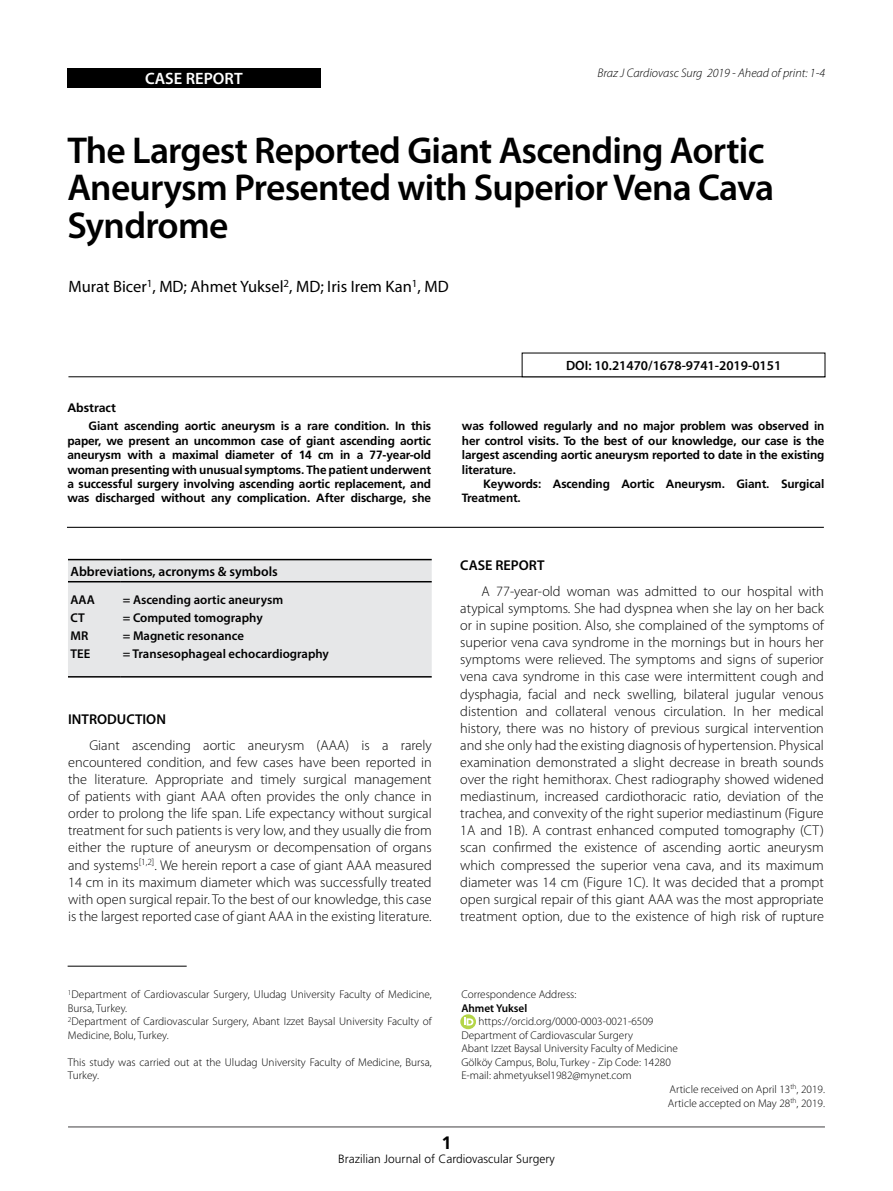
<style>
.page{position:relative;width:893px;height:1191px;background:#fff}
.page>*{position:absolute;margin:0;border:0;box-sizing:border-box;transform-origin:0 0}
.t1{font:600 37.5px/37.5px "Myriad Pro";letter-spacing:-.02em;color:#000}
.t2{font:700 18px "Frutiger";color:#000}
.t3{font:16.5px "Myriad Pro";color:#000}
.t4{font:600 16.5px "Myriad Pro";color:#fff}
.t5{font:300 14.25px/17.1px "Myriad Pro";color:#000;text-align:justify}
.t6{font:600 14.25px "Myriad Pro";color:#000}
.t7{font:600 13.5px "Myriad Pro";color:#000}
.t8{font:600 12.75px/18px "Myriad Pro";color:#000}
.t9{font:italic 300 12.45px "Myriad Pro";color:#000}
.t10{font:700 12.3px "Frutiger";color:#000}
.t11{font:700 12px/14.4px "Frutiger";letter-spacing:-.01em;color:#000;text-align:justify}
.t12{font:300 12px "Frutiger";color:#000}
.t13{font:300 11.25px/13.5px "Myriad Pro";color:#000}
.t14{font:600 11.25px "Myriad Pro";color:#000}
</style>
<div class="page">
<hr style="left:68px;top:1126px;width:757px;height:1px;background:#414042">
<div style="left:67px;top:68px;width:254px;height:20px;background:#000"></div>
<hr style="left:67px;top:527px;width:757px;height:1px;background:#000">
<hr style="left:68px;top:376px;width:757px;height:1px;background:#000">
<hr style="left:68px;top:965px;width:119px;height:1px;background:#000">
<svg style="left:460px;top:1014px;width:16px;height:15px"></svg>
<svg style="left:465px;top:1017px;width:8px;height:8px"></svg>
<div style="left:68px;top:560px;width:364px;height:116px;background:#e6e7e8"></div>
<hr style="left:68px;top:559px;width:52px;height:1px;background:#000">
<hr style="left:120px;top:559px;width:312px;height:1px;background:#000">
<hr style="left:68px;top:581px;width:52px;height:1px;background:#000">
<hr style="left:120px;top:581px;width:312px;height:1px;background:#000">
<hr style="left:68px;top:676px;width:52px;height:1px;background:#000">
<hr style="left:120px;top:676px;width:312px;height:1px;background:#000">
<p class="t4" style="left:145px;top:69px;width:99px">CASE REPORT</p>
<p class="t9" style="left:597px;top:66px;width:229px">Braz J Cardiovasc Surg 2019 - Ahead of print: 1-4</p>
<h1 class="t1" style="left:67px;top:132px;width:708px">The Largest Reported Giant Ascending Aortic<br>Aneurysm Presented with Superior Vena Cava<br>Syndrome</h1>
<p class="t3" style="left:69px;top:278px;width:382px">Murat Bicer<sup>1</sup>, MD; Ahmet Yuksel<sup>2</sup>, MD; Iris Irem Kan<sup>1</sup>, MD</p>
<p class="t7" style="left:566px;top:357px;width:217px">DOI: 10.21470/1678-9741-2019-0151</p>
<p class="t10" style="left:67px;top:400px;width:50px">Abstract</p>
<p class="t11" style="left:67px;top:419px;width:365px;text-indent:21px">Giant ascending aortic aneurysm is a rare condition. In this paper, we present an uncommon case of giant ascending aortic aneurysm with a maximal diameter of 14 cm in a 77-year-old woman presenting with unusual symptoms. The patient underwent a successful surgery involving ascending aortic replacement, and was discharged without any complication. After discharge, she</p>
<p class="t11" style="left:462px;top:419px;width:364px">was followed regularly and no major problem was observed in her control visits. To the best of our knowledge, our case is the largest ascending aortic aneurysm reported to date in the existing literature.</p>
<p class="t11" style="left:462px;top:476px;width:364px;text-indent:21px">Keywords: Ascending Aortic Aneurysm. Giant. Surgical<br>Treatment.</p>
<p class="t7" style="left:71px;top:564px;width:209px">Abbreviations, acronyms &amp; symbols</p>
<p class="t8" style="left:71px;top:591px;width:26px">AAA<br>CT<br>MR<br>TEE</p>
<p class="t8" style="left:123px;top:591px;width:208px">= Ascending aortic aneurysm<br>= Computed tomography<br>= Magnetic resonance<br>= Transesophageal echocardiography</p>
<p class="t6" style="left:68px;top:711px;width:99px">INTRODUCTION</p>
<p class="t5" style="left:68px;top:737px;width:365px;text-indent:21px">Giant ascending aortic aneurysm (AAA) is a rarely encountered condition, and few cases have been reported in the literature. Appropriate and timely surgical management of patients with giant AAA often provides the only chance in order to prolong the life span. Life expectancy without surgical treatment for such patients is very low, and they usually die from either the rupture of aneurysm or decompensation of organs and systems<sup>[1,2]</sup>. We herein report a case of giant AAA measured 14 cm in its maximum diameter which was successfully treated with open surgical repair. To the best of our knowledge, this case is the largest reported case of giant AAA in the existing literature.</p>
<p class="t13" style="left:68px;top:988px;width:365px"><sup>1</sup>Department of Cardiovascular Surgery, Uludag University Faculty of Medicine, Bursa, Turkey.<br><sup>2</sup>Department of Cardiovascular Surgery, Abant Izzet Baysal University Faculty of Medicine, Bolu, Turkey.</p>
<p class="t13" style="left:68px;top:1055px;width:365px">This study was carried out at the Uludag University Faculty of Medicine, Bursa,<br>Turkey.</p>
<p class="t6" style="left:460px;top:557px;width:86px">CASE REPORT</p>
<p class="t5" style="left:460px;top:583px;width:365px;text-indent:21px">A 77-year-old woman was admitted to our hospital with atypical symptoms. She had dyspnea when she lay on her back or in supine position. Also, she complained of the symptoms of superior vena cava syndrome in the mornings but in hours her symptoms were relieved. The symptoms and signs of superior vena cava syndrome in this case were intermittent cough and dysphagia, facial and neck swelling, bilateral jugular venous distention and collateral venous circulation. In her medical history, there was no history of previous surgical intervention and she only had the existing diagnosis of hypertension. Physical examination demonstrated a slight decrease in breath sounds over the right hemithorax. Chest radiography showed widened mediastinum, increased cardiothoracic ratio, deviation of the trachea, and convexity of the right superior mediastinum (Figure 1A and 1B). A contrast enhanced computed tomography (CT) scan confirmed the existence of ascending aortic aneurysm which compressed the superior vena cava, and its maximum diameter was 14 cm (Figure 1C). It was decided that a prompt open surgical repair of this giant AAA was the most appropriate treatment option, due to the existence of high risk of rupture</p>
<p class="t13" style="left:461px;top:988px;width:117px">Correspondence Address:</p>
<p class="t14" style="left:461px;top:1002px;width:67px">Ahmet Yuksel</p>
<p class="t13" style="left:478px;top:1015px;width:176px">https://orcid.org/0000-0003-0021-6509</p>
<p class="t13" style="left:461px;top:1028px;width:173px">Department of Cardiovascular Surgery</p>
<p class="t13" style="left:461px;top:1042px;width:218px">Abant Izzet Baysal University Faculty of Medicine</p>
<p class="t13" style="left:461px;top:1055px;width:211px">Gölköy Campus, Bolu, Turkey - Zip Code: 14280</p>
<p class="t13" style="left:461px;top:1069px;width:172px">E-mail: ahmetyuksel1982@mynet.com</p>
<p class="t13" style="left:670px;top:1082px;width:157px">Article received on April 13<sup>th</sup>, 2019.</p>
<p class="t13" style="left:668px;top:1096px;width:158px">Article accepted on May 28<sup>th</sup>, 2019.</p>
<p class="t2" style="left:441px;top:1132px;width:12px">1</p>
<p class="t12" style="left:338px;top:1152px;width:218px">Brazilian Journal of Cardiovascular Surgery</p>
</div>
